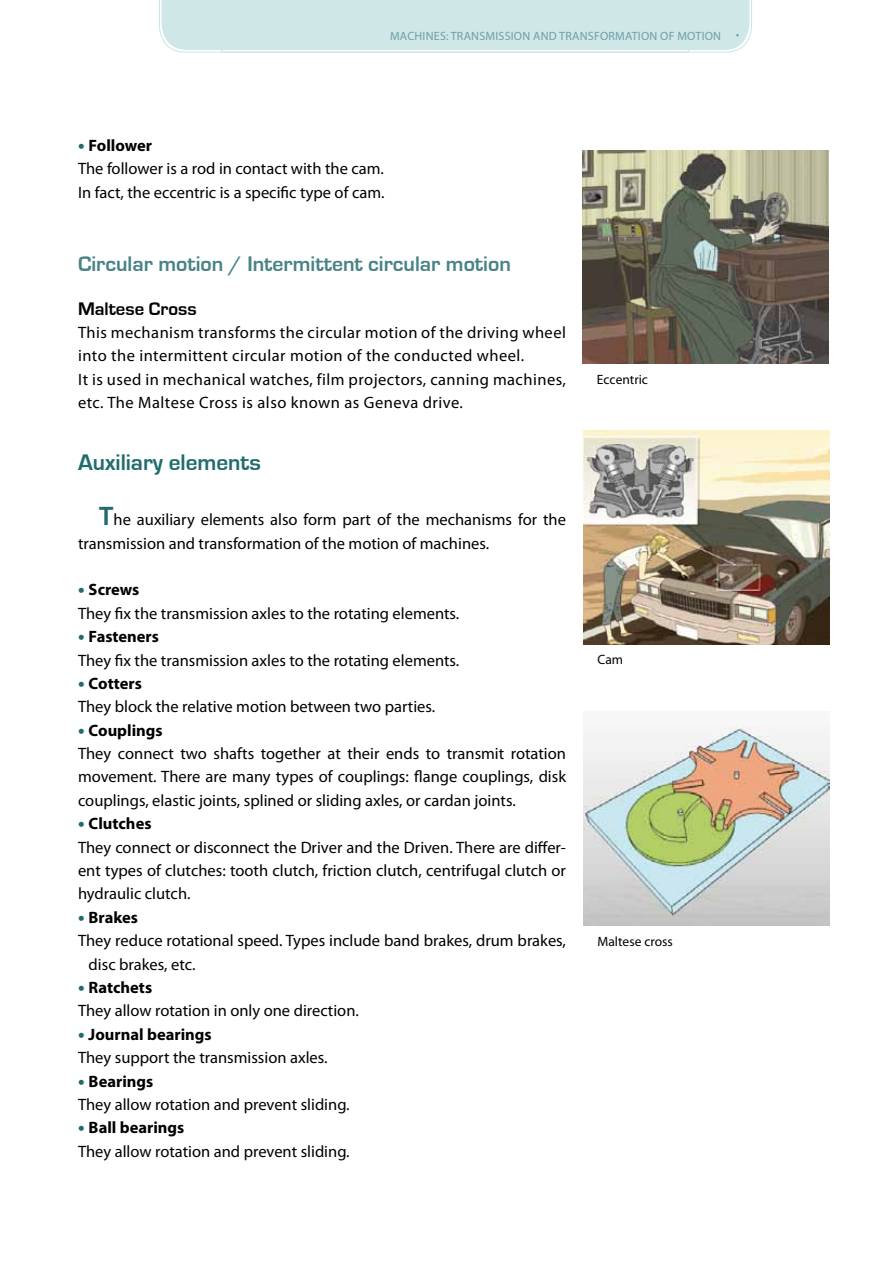
<style>
.page{position:relative;width:893px;height:1263px;background:#fff}
.page>*{position:absolute;margin:0;border:0;box-sizing:border-box;transform-origin:0 0}
.t1{font:700 23.25px "Eurostile";color:#216c6c}
.t2{font:700 21.75px "Eurostile";color:#498386}
.t3{font:700 18.75px "Eurostile";color:#000}
.t4{font:16.5px/23.4px "Myriad Pro";color:#000}
.t5{font:16.5px/23.4px "Myriad Pro";letter-spacing:.03em;color:#000}
.t6{font:700 16.5px "Myriad Pro";color:#000}
.t7{font:13.5px "Myriad Pro";color:#000}
.t8{font:12px "Myriad Pro";letter-spacing:.02em;color:#6d9fa7}
.s1{font-weight:900;font-size:18px;color:#216c6c}
.s2{font-weight:700}
.s3{font-family:"Eurostile";font-weight:700;font-size:27px;color:#216c6c}
</style>
<div class="page">
<div style="left:159px;top:0;width:593px;height:53px;background:#d0e7e7"></div>
<img style="left:583px;top:150px;width:245px;height:214px">
<img style="left:583px;top:431px;width:246px;height:213px">
<img style="left:583px;top:725px;width:246px;height:200px">
<p class="t8" style="left:390px;top:28px;width:332px">Machines: transmission and transformation of motion</p>
<p class="t4" style="left:78px;top:133px;width:308px"><span class="s1">•</span> <span class="s2">Follower<br></span>The follower is a rod in contact with the cam.<br>In fact, the eccentric is a specific type of cam.</p>
<h2 class="t2" style="left:78px;top:252px;width:434px">Circular motion / Intermittent circular motion</h2>
<p class="t3" style="left:78px;top:298px;width:120px">Maltese Cross</p>
<p class="t5" style="left:78px;top:321px;width:489px">This mechanism transforms the circular motion of the driving wheel into the intermittent circular motion of the conducted wheel.<br>It is used in mechanical watches, film projectors, canning machines, etc. The Maltese Cross is also known as Geneva drive.</p>
<h1 class="t1" style="left:78px;top:450px;width:184px">Auxiliary elements</h1>
<p class="t4" style="left:78px;top:508px;width:489px;text-indent:21px"><span class="s3">T</span>he auxiliary elements also form part of the mechanisms for the transmission and transformation of the motion of machines.</p>
<p class="t4" style="left:78px;top:578px;width:383px"><span class="s1">•</span> <span class="s2">Screws<br></span>They fix the transmission axles to the rotating elements.</p>
<p class="t4" style="left:78px;top:625px;width:383px"><span class="s1">•</span> <span class="s2">Fasteners<br></span>They fix the transmission axles to the rotating elements.</p>
<p class="t4" style="left:78px;top:671px;width:359px"><span class="s1">•</span> <span class="s2">Cotters<br></span>They block the relative motion between two parties.</p>
<p class="t4" style="left:78px;top:718px;width:490px"><span class="s1">•</span> <span class="s2">Couplings<br></span>They connect two shafts together at their ends to transmit rotation movement. There are many types of couplings: flange couplings, disk couplings, elastic joints, splined or sliding axles, or cardan joints.</p>
<p class="t4" style="left:78px;top:812px;width:489px"><span class="s1">•</span> <span class="s2">Clutches<br></span>They connect or disconnect the Driver and the Driven. There are differ&shy;ent types of clutches: tooth clutch, friction clutch, centrifugal clutch or hydraulic clutch.</p>
<p class="t6" style="left:78px;top:906px;width:61px"><span class="s1">•</span> Brakes</p>
<p class="t4" style="left:78px;top:929px;width:489px">They reduce rotational speed. Types include band brakes, drum brakes,</p>
<p class="t4" style="left:89px;top:952px;width:108px">disc brakes, etc.</p>
<p class="t4" style="left:78px;top:975px;width:282px"><span class="s1">•</span> <span class="s2">Ratchets<br></span>They allow rotation in only one direction.</p>
<p class="t4" style="left:78px;top:1022px;width:251px"><span class="s1">•</span> <span class="s2">Journal bearings<br></span>They support the transmission axles.</p>
<p class="t4" style="left:78px;top:1069px;width:273px"><span class="s1">•</span> <span class="s2">Bearings<br></span>They allow rotation and prevent sliding.</p>
<p class="t4" style="left:78px;top:1116px;width:273px"><span class="s1">•</span> <span class="s2">Ball bearings<br></span>They allow rotation and prevent sliding.</p>
<p class="t7" style="left:597px;top:371px;width:53px">Eccentric</p>
<p class="t7" style="left:598px;top:651px;width:27px">Cam</p>
<p class="t7" style="left:598px;top:933px;width:77px">Maltese cross</p>
</div>
